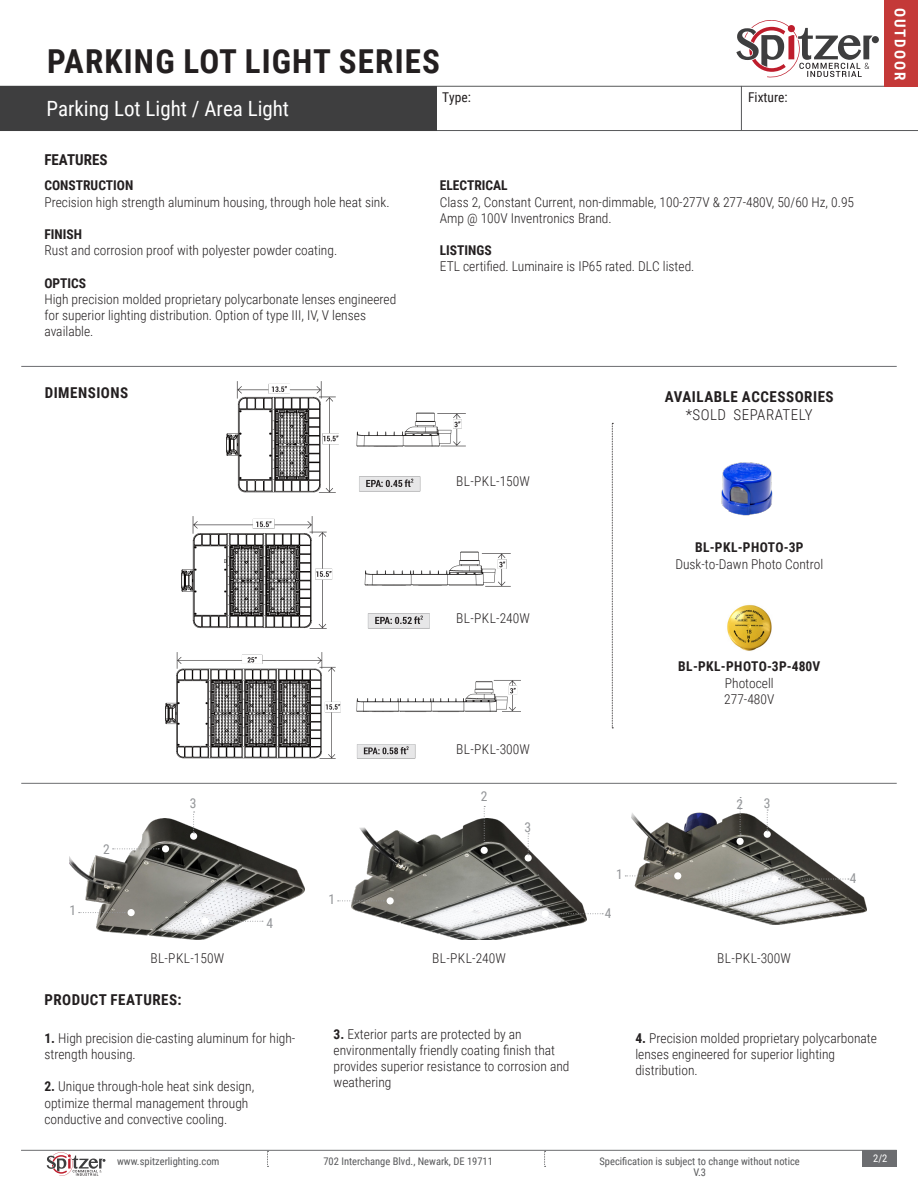
<style>
.page{position:relative;width:918px;height:1188px;background:#fff}
.page>*{position:absolute;margin:0;border:0;box-sizing:border-box;transform-origin:0 0}
.t1{font:700 33px "Roboto Condensed";letter-spacing:.035em;color:#231f20}
.t2{font:21px "Roboto Condensed";color:#fff}
.t3{font:700 15px "Roboto Condensed";letter-spacing:.035em;color:#231f20}
.t4{font:300 15px "Roboto Condensed";letter-spacing:.035em;color:#231f20}
.t5{font:700 15px "Roboto Condensed";color:#231f20}
.t6{font:700 15px "Roboto Condensed";letter-spacing:.135em;color:#fff}
.t7{font:300 13.5px/16.2px "Roboto Condensed";color:#231f20}
.t8{font:300 13.5px "Roboto Condensed";letter-spacing:.025em;color:#231f20}
.t9{font:700 13.5px "Roboto Condensed";color:#231f20}
.t10{font:700 13.5px "Roboto Condensed";letter-spacing:.02em;color:#231f20}
.t11{font:700 13.5px "Roboto Condensed";letter-spacing:.035em;color:#231f20}
.t12{font:13.5px "Roboto Condensed";color:#231f20}
.t13{font:13.5px "Roboto Condensed";color:#939598}
.t14{font:10.5px "Roboto Condensed";color:#57585a}
.t15{font:10.5px "Roboto Condensed";color:#fff}
.s1{font-weight:700}
</style>
<div class="page">
<hr style="left:0;top:130px;width:918px;height:1px;background:#57585a">
<hr style="left:0;top:86px;width:918px;height:1px;background:#57585a">
<hr style="left:741px;top:86px;width:1px;height:44px;background:#57585a">
<div style="left:0;top:86px;width:436px;height:45px;background:#3e3e3f"></div>
<hr style="left:21px;top:1150px;width:876px;height:1px;background:#6c6d70">
<div style="left:862px;top:1150px;width:35px;height:17px;background:#6c6d70"></div>
<svg style="left:267px;top:1151px;width:1px;height:16px"></svg>
<svg style="left:544px;top:1151px;width:2px;height:16px"></svg>
<hr style="left:21px;top:366px;width:876px;height:1px;background:#6c6d70">
<hr style="left:21px;top:783px;width:876px;height:1px;background:#6c6d70">
<svg style="left:47px;top:1152px;width:59px;height:24px"></svg>
<div style="left:872px;top:36px;width:7px;height:7px;background:#3e3e3f;border-radius:50%"></div>
<svg style="left:736px;top:20px;width:137px;height:58px"></svg>
<div style="left:885px;top:0;width:33px;height:86px;background:#c43938"></div>
<svg style="left:612px;top:423px;width:1px;height:305px"></svg>
<img style="left:227px;top:382px;width:239px;height:111px">
<img style="left:182px;top:516px;width:328px;height:112px">
<img style="left:165px;top:653px;width:356px;height:105px">
<img style="left:721px;top:462px;width:52px;height:54px">
<img style="left:70px;top:819px;width:235px;height:121px">
<img style="left:352px;top:819px;width:235px;height:121px">
<img style="left:632px;top:812px;width:235px;height:113px">
<div style="left:190px;top:833px;width:7px;height:7px;background:#fff;border-radius:50%"></div>
<div style="left:525px;top:854px;width:7px;height:8px;background:#fff;border-radius:50%"></div>
<div style="left:764px;top:831px;width:7px;height:7px;background:#fff;border-radius:50%"></div>
<div style="left:162px;top:845px;width:7px;height:7px;background:#fff;border-radius:50%"></div>
<div style="left:481px;top:847px;width:7px;height:7px;background:#fff;border-radius:50%"></div>
<div style="left:737px;top:838px;width:7px;height:7px;background:#fff;border-radius:50%"></div>
<div style="left:128px;top:909px;width:7px;height:7px;background:#fff;border-radius:50%"></div>
<div style="left:542px;top:910px;width:7px;height:7px;background:#fff;border-radius:50%"></div>
<div style="left:771px;top:876px;width:7px;height:7px;background:#fff;border-radius:50%"></div>
<div style="left:202px;top:918px;width:7px;height:7px;background:#fff;border-radius:50%"></div>
<svg style="left:79px;top:912px;width:46px;height:1px"></svg>
<svg style="left:216px;top:921px;width:47px;height:1px"></svg>
<svg style="left:557px;top:913px;width:46px;height:1px"></svg>
<svg style="left:779px;top:879px;width:70px;height:1px"></svg>
<svg style="left:113px;top:849px;width:46px;height:1px"></svg>
<svg style="left:193px;top:812px;width:2px;height:22px"></svg>
<svg style="left:528px;top:833px;width:1px;height:22px"></svg>
<svg style="left:767px;top:810px;width:1px;height:22px"></svg>
<svg style="left:484px;top:806px;width:1px;height:38px"></svg>
<svg style="left:740px;top:797px;width:1px;height:38px"></svg>
<div style="left:387px;top:897px;width:7px;height:7px;background:#fff;border-radius:50%"></div>
<svg style="left:338px;top:901px;width:46px;height:1px"></svg>
<div style="left:674px;top:872px;width:7px;height:7px;background:#fff;border-radius:50%"></div>
<svg style="left:625px;top:876px;width:47px;height:1px"></svg>
<img style="left:727px;top:604px;width:45px;height:47px">
<p class="t1" style="left:47px;top:38px;width:394px">PARKING LOT LIGHT SERIES</p>
<p class="t2" style="left:47px;top:93px;width:244px">Parking Lot Light / Area Light</p>
<p class="t12" style="left:442px;top:88px;width:30px">Type:</p>
<p class="t12" style="left:748px;top:88px;width:41px">Fixture:</p>
<p class="t5" style="left:44px;top:149px;width:65px">FEATURES</p>
<p class="t9" style="left:44px;top:176px;width:90px">CONSTRUCTION</p>
<p class="t7" style="left:44px;top:193px;width:347px">Precision high strength aluminum housing, through hole heat sink.</p>
<p class="t9" style="left:44px;top:225px;width:39px">FINISH</p>
<p class="t7" style="left:44px;top:242px;width:294px">Rust and corrosion proof with polyester powder coating.</p>
<p class="t9" style="left:44px;top:273px;width:43px">OPTICS</p>
<p class="t7" style="left:44px;top:290px;width:353px">High precision molded proprietary polycarbonate lenses engineered for superior lighting distribution. Option of type III, IV, V lenses available.</p>
<p class="t3" style="left:45px;top:382px;width:85px">DIMENSIONS</p>
<p class="t9" style="left:440px;top:176px;width:69px">ELECTRICAL</p>
<p class="t7" style="left:440px;top:193px;width:416px">Class 2, Constant Current, non-dimmable, 100-277V &amp; 277-480V, 50/60 Hz, 0.95<br>Amp @ 100V Inventronics Brand.</p>
<p class="t9" style="left:440px;top:241px;width:53px">LISTINGS</p>
<p class="t7" style="left:440px;top:258px;width:256px">ETL certified. Luminaire is IP65 rated. DLC listed.</p>
<p class="t3" style="left:665px;top:386px;width:170px">AVAILABLE ACCESSORIES</p>
<p class="t4" style="left:686px;top:404px;width:128px">*SOLD SEPARATELY</p>
<p class="t6" style="left:911px;top:8px;width:74px;rotate:90deg">OUTDOOR</p>
<p class="t8" style="left:456px;top:472px;width:75px">BL-PKL-150W</p>
<p class="t8" style="left:456px;top:609px;width:75px">BL-PKL-240W</p>
<p class="t8" style="left:456px;top:740px;width:75px">BL-PKL-300W</p>
<p class="t11" style="left:695px;top:538px;width:110px">BL-PKL-PHOTO-3P</p>
<p class="t7" style="left:675px;top:555px;width:149px">Dusk-to-Dawn Photo Control</p>
<p class="t10" style="left:678px;top:657px;width:144px">BL-PKL-PHOTO-3P-480V</p>
<p class="t7" style="left:725px;top:674px;width:50px">Photocell</p>
<p class="t7" style="left:724px;top:690px;width:52px">277-480V</p>
<p class="t13" style="left:70px;top:901px;width:8px">1</p>
<p class="t13" style="left:103px;top:840px;width:8px">2</p>
<p class="t13" style="left:481px;top:787px;width:8px">2</p>
<p class="t13" style="left:190px;top:794px;width:8px">3</p>
<p class="t13" style="left:737px;top:795px;width:8px">2</p>
<p class="t13" style="left:266px;top:914px;width:8px">4</p>
<p class="t13" style="left:329px;top:889px;width:8px">1</p>
<p class="t13" style="left:525px;top:818px;width:8px">3</p>
<p class="t13" style="left:616px;top:864px;width:8px">1</p>
<p class="t13" style="left:605px;top:904px;width:8px">4</p>
<p class="t13" style="left:764px;top:794px;width:8px">3</p>
<p class="t8" style="left:150px;top:949px;width:75px">BL-PKL-150W</p>
<p class="t8" style="left:432px;top:949px;width:75px">BL-PKL-240W</p>
<p class="t8" style="left:717px;top:949px;width:75px">BL-PKL-300W</p>
<p class="t3" style="left:44px;top:989px;width:139px">PRODUCT FEATURES:</p>
<p class="t13" style="left:850px;top:868px;width:8px">4</p>
<p class="t7" style="left:44px;top:1029px;width:253px"><span class="s1">1.</span> High precision die-casting aluminum for high&shy;strength housing.</p>
<p class="t7" style="left:44px;top:1078px;width:211px"><span class="s1">2.</span> Unique through-hole heat sink design, optimize thermal management through conductive and convective cooling.</p>
<p class="t7" style="left:334px;top:1025px;width:237px"><span class="s1">3.</span> Exterior parts are protected by an environmentally friendly coating finish that provides superior resistance to corrosion and weathering</p>
<p class="t7" style="left:635px;top:1029px;width:243px"><span class="s1">4.</span> Precision molded proprietary polycarbonate lenses engineered for superior lighting distribution.</p>
<p class="t14" style="left:117px;top:1154px;width:104px">www.spitzerlighting.com</p>
<p class="t14" style="left:323px;top:1154px;width:171px">702 Interchange Blvd., Newark, DE 19711</p>
<p class="t14" style="left:599px;top:1154px;width:202px">Specification is subject to change without notice</p>
<p class="t14" style="left:693px;top:1164px;width:14px">V.3</p>
<p class="t15" style="left:873px;top:1151px;width:16px">2/2</p>
</div>
